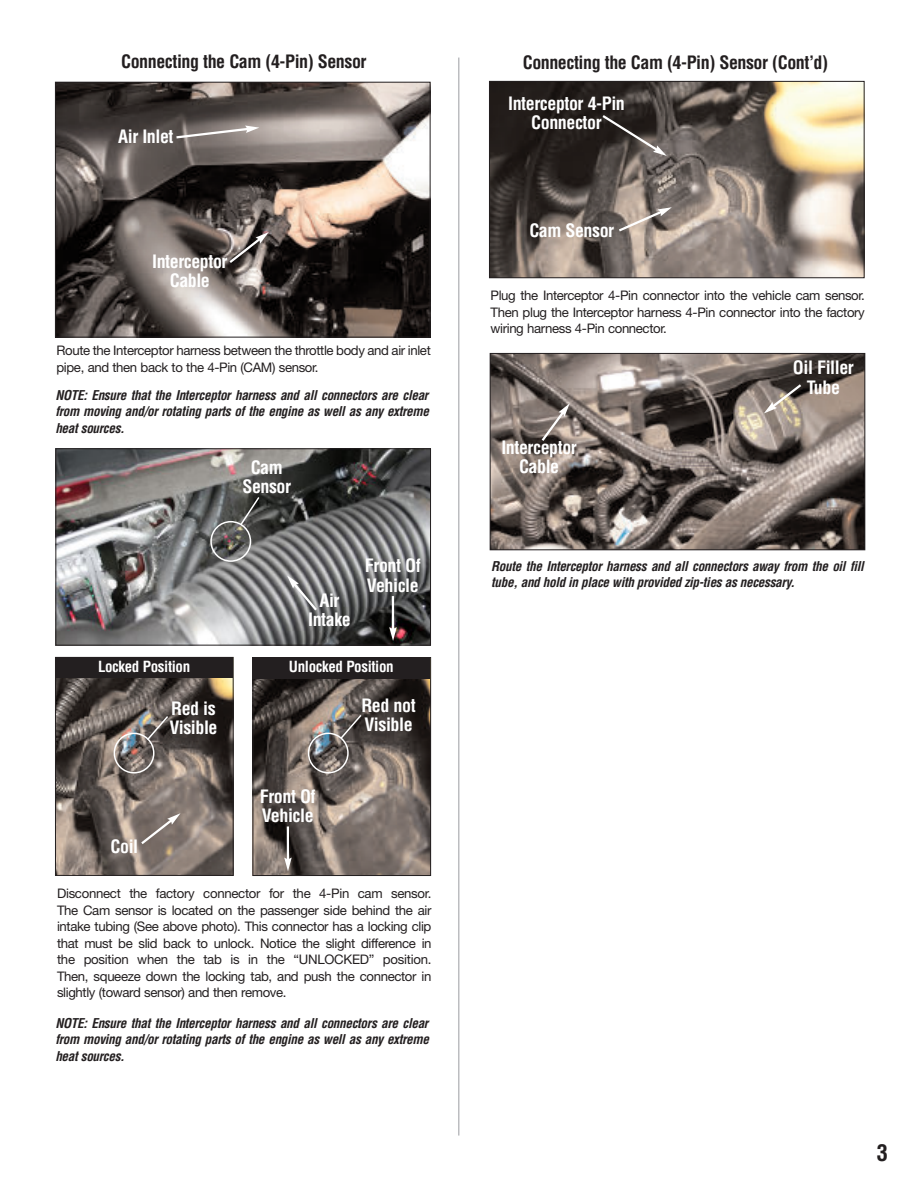
<style>
.page{position:relative;width:918px;height:1188px;background:#fff}
.page>*{position:absolute;margin:0;border:0;box-sizing:border-box;transform-origin:0 0}
.t1{font:700 condensed 22.5px "Helvetica";color:#231f20}
.t2{font:700 condensed 18px/19px "Helvetica";letter-spacing:-.025em;color:#fff;text-align:center}
.t3{font:700 condensed 18px "Helvetica";letter-spacing:-.025em;color:#231f20}
.t4{font:700 condensed 15px "Helvetica";letter-spacing:-.025em;color:#fff}
.t5{font:13.2px/16.5px "Helvetica Neue";letter-spacing:-.03em;color:#231f20;text-align:justify}
.t6{font:italic 700 condensed 13.2px/16.5px "Helvetica";letter-spacing:-.025em;color:#231f20;text-align:justify}
</style>
<div class="page">
<hr style="left:458px;top:58px;width:2px;height:1078px;background:#bcbdc0">
<img style="left:57px;top:84px;width:371px;height:252px">
<div style="left:55px;top:82px;width:375px;height:256px;border:1px solid #231f20"></div>
<img style="left:57px;top:678px;width:175px;height:196px">
<div style="left:55px;top:657px;width:179px;height:219px;border:1px solid #231f20"></div>
<img style="left:255px;top:679px;width:174px;height:195px">
<div style="left:253px;top:657px;width:178px;height:219px;border:1px solid #231f20"></div>
<div style="left:55px;top:658px;width:178px;height:20px;background:#231f20"></div>
<div style="left:253px;top:658px;width:177px;height:21px;background:#231f20"></div>
<img style="left:114px;top:714px;width:56px;height:60px">
<svg style="left:284px;top:824px;width:8px;height:52px"></svg>
<svg style="left:139px;top:813px;width:42px;height:33px"></svg>
<img style="left:491px;top:83px;width:372px;height:193px">
<div style="left:489px;top:81px;width:376px;height:197px;border:1px solid #231f20"></div>
<svg style="left:600px;top:113px;width:67px;height:43px;background:#4b4541"></svg>
<svg style="left:616px;top:207px;width:56px;height:26px"></svg>
<svg style="left:227px;top:232px;width:42px;height:33px"></svg>
<svg style="left:174px;top:126px;width:85px;height:14px"></svg>
<img style="left:57px;top:450px;width:372px;height:194px">
<div style="left:55px;top:448px;width:376px;height:198px;border:1px solid #231f20"></div>
<img style="left:492px;top:355px;width:371px;height:193px">
<div style="left:490px;top:353px;width:375px;height:197px;border:1px solid #231f20"></div>
<svg style="left:539px;top:403px;width:31px;height:40px"></svg>
<svg style="left:764px;top:382px;width:40px;height:31px"></svg>
<img style="left:308px;top:713px;width:55px;height:61px">
<svg style="left:210px;top:495px;width:51px;height:67px;background:#676765"></svg>
<svg style="left:287px;top:575px;width:32px;height:38px"></svg>
<svg style="left:389px;top:594px;width:8px;height:282px"></svg>
<h2 class="t3" style="left:121px;top:51px;width:247px">Connecting the Cam (4-Pin) Sensor</h2>
<h2 class="t2" style="left:118px;top:127px;width:57px">Air Inlet</h2>
<h2 class="t2" style="left:152px;top:252px;width:77px">Interceptor<br>Cable</h2>
<p class="t5" style="left:57px;top:342px;width:376px">Route the Interceptor harness between the throttle body and air inlet pipe, and then back to the 4-Pin (CAM) sensor.</p>
<p class="t6" style="left:55px;top:387px;width:375px">NOTE: Ensure that the Interceptor harness and all connectors are clear from moving and/or rotating parts of the engine as well as any extreme heat sources.</p>
<h2 class="t2" style="left:242px;top:458px;width:50px">Cam<br>Sensor</h2>
<h2 class="t2" style="left:308px;top:591px;width:44px">Air<br>Intake</h2>
<h2 class="t2" style="left:365px;top:557px;width:57px;text-align:left">Front Of<br>Vehicle</h2>
<p class="t4" style="left:98px;top:658px;width:94px">Locked Position</p>
<p class="t4" style="left:289px;top:658px;width:106px">Unlocked Position</p>
<h2 class="t2" style="left:169px;top:699px;width:50px;text-align:left">Red is<br>Visible</h2>
<h2 class="t2" style="left:361px;top:696px;width:56px;text-align:left">Red not<br>Visible</h2>
<h2 class="t2" style="left:111px;top:837px;width:29px">Coil</h2>
<h2 class="t2" style="left:260px;top:787px;width:57px;text-align:left">Front Of<br>Vehicle</h2>
<p class="t5" style="left:57px;top:885px;width:376px">Disconnect the factory connector for the 4-Pin cam sensor.<br>The Cam sensor is located on the passenger side behind the air intake tubing (See above photo). This connector has a locking clip that must be slid back to unlock. Notice the slight difference in the position when the tab is in the “UNLOCKED” position.<br>Then, squeeze down the locking tab, and push the connector in slightly (toward sensor) and then remove.</p>
<p class="t6" style="left:55px;top:1015px;width:375px">NOTE: Ensure that the Interceptor harness and all connectors are clear from moving and/or rotating parts of the engine as well as any extreme heat sources.</p>
<h2 class="t3" style="left:523px;top:52px;width:307px">Connecting the Cam (4-Pin) Sensor (Cont’d)</h2>
<h2 class="t2" style="left:508px;top:94px;width:118px">Interceptor 4-Pin<br>Connector</h2>
<h2 class="t2" style="left:529px;top:221px;width:86px">Cam Sensor</h2>
<p class="t5" style="left:491px;top:287px;width:376px">Plug the Interceptor 4-Pin connector into the vehicle cam sensor.<br>Then plug the Interceptor harness 4-Pin connector into the factory wiring harness 4-Pin connector.</p>
<h2 class="t2" style="left:501px;top:438px;width:77px">Interceptor<br>Cable</h2>
<h2 class="t2" style="left:793px;top:359px;width:62px">Oil Filler<br>Tube</h2>
<p class="t6" style="left:491px;top:558px;width:374px">Route the Interceptor harness and all connectors away from the oil fill tube, and hold in place with provided zip-ties as necessary.</p>
<h1 class="t1" style="left:877px;top:1140px;width:13px">3</h1>
</div>
